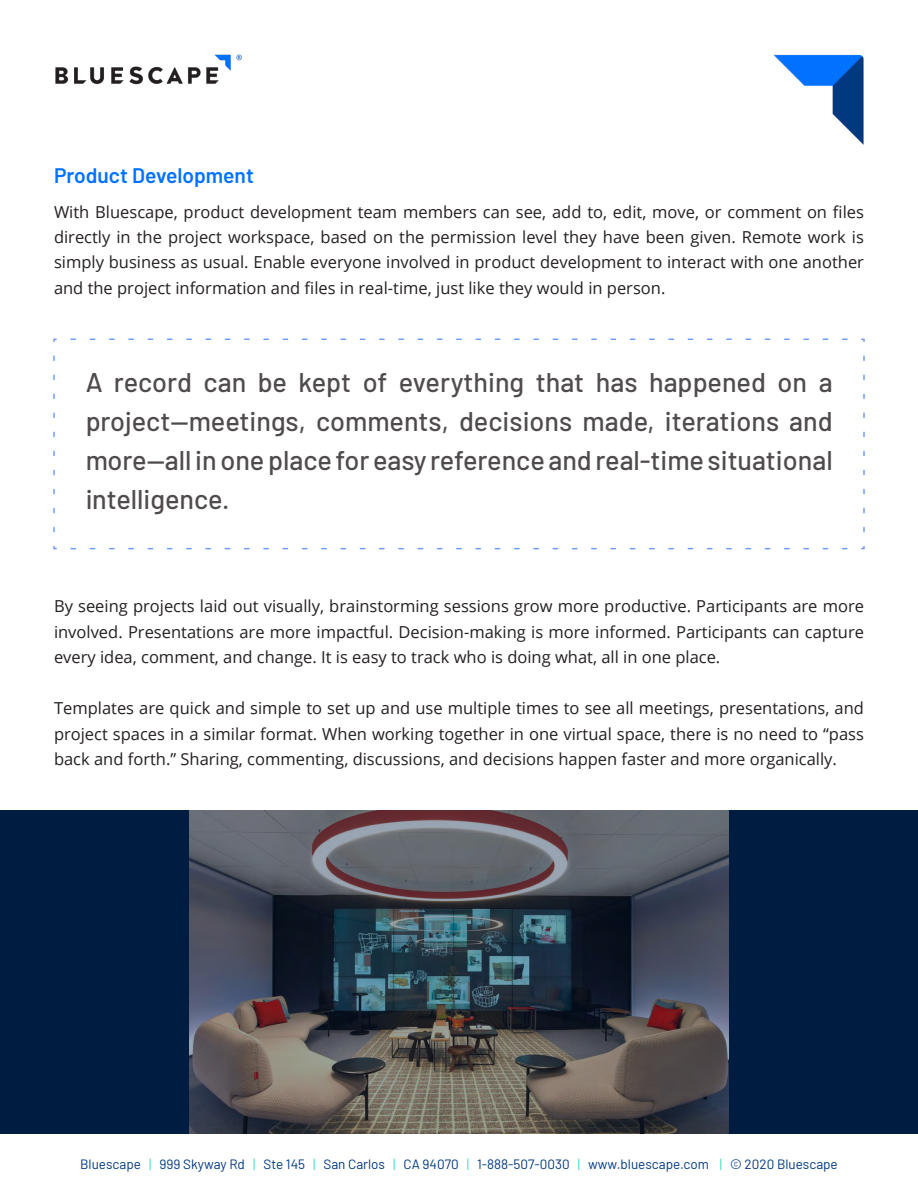
<style>
.page{position:relative;width:918px;height:1188px;background:#fff}
.page>*{position:absolute;margin:0;border:0;box-sizing:border-box;transform-origin:0 0}
.t1{font:500 27px/39px "Barlow";color:#241f21;text-align:justify}
.t2{font:600 21px "Barlow";color:#0072ff}
.t3{font:16.5px/25.5px "Open Sans";color:#241f21;text-align:justify}
.t4{font:13.5px "Barlow";color:#003980}
.s1{color:#33dbc4}
</style>
<div class="page">
<img style="left:55px;top:54px;width:187px;height:31px">
<img style="left:774px;top:54px;width:90px;height:91px">
<svg style="left:53px;top:338px;width:812px;height:212px"></svg>
<svg style="left:0;top:810px;width:918px;height:324px;background:#2d3b4d"></svg>
<p class="t2" style="left:54px;top:160px;width:201px">Product Development</p>
<p class="t3" style="left:54px;top:198px;width:812px">With Bluescape, product development team members can see, add to, edit, move, or comment on files directly in the project workspace, based on the permission level they have been given. Remote work is simply business as usual. Enable everyone involved in product development to interact with one another and the project information and files in real-time, just like they would in person.</p>
<h1 class="t1" style="left:85px;top:361px;width:749px">A record can be kept of everything that has happened on a project—meetings, comments, decisions made, iterations and more—all in one place for easy reference and real-time situational intelligence.</h1>
<p class="t3" style="left:54px;top:593px;width:811px">By seeing projects laid out visually, brainstorming sessions grow more productive. Participants are more involved. Presentations are more impactful. Decision-making is more informed. Participants can capture every idea, comment, and change. It is easy to track who is doing what, all in one place.</p>
<p class="t3" style="left:54px;top:695px;width:812px">Templates are quick and simple to set up and use multiple times to see all meetings, presentations, and project spaces in a similar format. When working together in one virtual space, there is no need to “pass back and forth.” Sharing, commenting, discussions, and decisions happen faster and more organically.</p>
<p class="t4" style="left:80px;top:1154px;width:759px">Bluescape <span class="s1">|</span> 999 Skyway Rd <span class="s1">|</span> Ste 145 <span class="s1">|</span> San Carlos <span class="s1">|</span> CA 94070 <span class="s1">|</span> 1-888-507-0030 <span class="s1">|</span> www.bluescape.com <span class="s1">|</span> © 2020 Bluescape</p>
</div>
